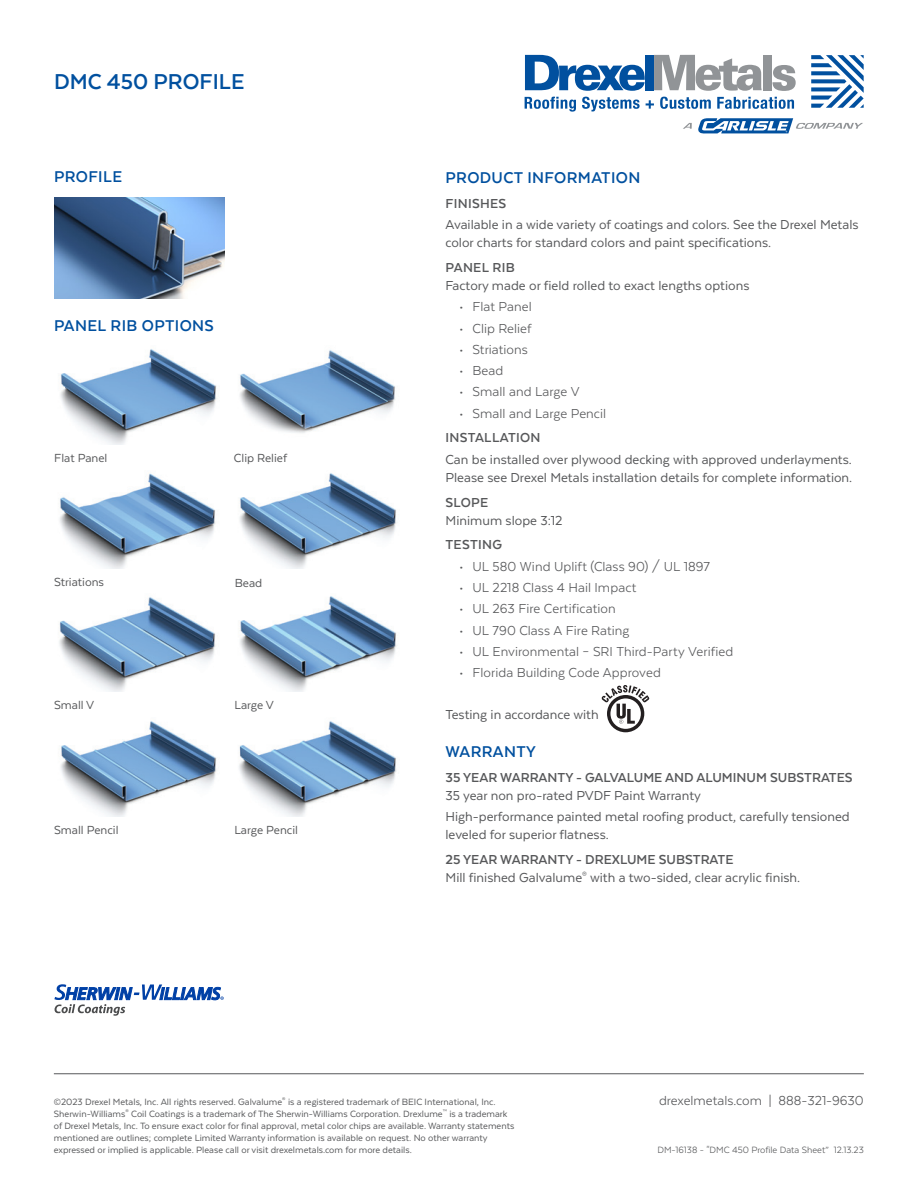
<style>
.page{position:relative;width:918px;height:1188px;background:#fff}
.page>*{position:absolute;margin:0;border:0;box-sizing:border-box;transform-origin:0 0}
.t1{font:700 24.75px "Texta";color:#01509f}
.t2{font:700 18px "Texta";letter-spacing:.02em;color:#01509f}
.t3{font:15px/18px "Texta";color:#57585a}
.t4{font:15px "Texta";color:#57585a}
.t5{font:700 15px/18px "Texta";color:#57585a}
.t6{font:700 15px "Texta";letter-spacing:.02em;color:#57585a}
.t7{font:13.5px "Texta";color:#57585a}
.t8{font:10.5px/12px "Texta";color:#57585a}
.t9{font:10.5px "Texta";color:#57585a}
.s1{font-weight:700}
.s2{font-weight:400}
</style>
<div class="page">
<img style="left:54px;top:198px;width:171px;height:101px">
<img style="left:60px;top:349px;width:157px;height:95px">
<img style="left:240px;top:350px;width:155px;height:83px">
<img style="left:239px;top:473px;width:158px;height:95px">
<img style="left:59px;top:597px;width:157px;height:95px">
<img style="left:240px;top:596px;width:157px;height:96px">
<img style="left:60px;top:721px;width:157px;height:95px">
<img style="left:239px;top:721px;width:158px;height:95px">
<svg style="left:602px;top:685px;width:47px;height:47px"></svg>
<img style="left:60px;top:473px;width:156px;height:95px">
<div style="left:645px;top:55px;width:9px;height:35px;background:#01509f"></div>
<svg style="left:654px;top:55px;width:108px;height:36px"></svg>
<div style="left:763px;top:55px;width:9px;height:35px;background:#919497"></div>
<svg style="left:772px;top:65px;width:24px;height:26px"></svg>
<svg style="left:525px;top:55px;width:120px;height:36px"></svg>
<svg style="left:811px;top:55px;width:53px;height:53px"></svg>
<svg style="left:525px;top:97px;width:51px;height:15px"></svg>
<svg style="left:582px;top:97px;width:58px;height:14px"></svg>
<svg style="left:646px;top:100px;width:8px;height:9px"></svg>
<svg style="left:660px;top:97px;width:51px;height:12px"></svg>
<svg style="left:717px;top:97px;width:77px;height:12px"></svg>
<svg style="left:683px;top:123px;width:9px;height:6px"></svg>
<svg style="left:698px;top:118px;width:165px;height:15px"></svg>
<svg style="left:54px;top:984px;width:170px;height:32px"></svg>
<hr style="left:54px;top:1073px;width:810px;height:1px;background:#57585a">
<p class="t1" style="left:54px;top:69px;width:192px">DMC 450 PROFILE</p>
<p class="t2" style="left:54px;top:168px;width:70px">PROFILE</p>
<p class="t2" style="left:54px;top:316px;width:161px">PANEL RIB OPTIONS</p>
<p class="t7" style="left:54px;top:451px;width:55px">Flat Panel</p>
<p class="t7" style="left:234px;top:451px;width:55px">Clip Relief</p>
<p class="t7" style="left:54px;top:575px;width:52px">Striations</p>
<p class="t7" style="left:235px;top:576px;width:29px">Bead</p>
<p class="t7" style="left:54px;top:698px;width:42px">Small V</p>
<p class="t7" style="left:235px;top:698px;width:41px">Large V</p>
<p class="t7" style="left:54px;top:823px;width:66px">Small Pencil</p>
<p class="t7" style="left:234px;top:823px;width:65px">Large Pencil</p>
<p class="t2" style="left:446px;top:168px;width:196px">PRODUCT INFORMATION</p>
<p class="t6" style="left:446px;top:195px;width:62px">FINISHES</p>
<p class="t3" style="left:446px;top:215px;width:415px">Available in a wide variety of coatings and colors. See the Drexel Metals color charts for standard colors and paint specifications.</p>
<p class="t3" style="left:446px;top:258px;width:305px"><span class="s1">PANEL RIB<br></span>Factory made or field rolled to exact lengths options</p>
<p class="t4" style="left:459px;top:299px;width:74px">• Flat Panel</p>
<p class="t4" style="left:459px;top:320px;width:74px">• Clip Relief</p>
<p class="t4" style="left:459px;top:342px;width:70px">• Striations</p>
<p class="t4" style="left:459px;top:363px;width:46px">• Bead</p>
<p class="t4" style="left:459px;top:384px;width:122px">• Small and Large V</p>
<p class="t4" style="left:459px;top:405px;width:149px">• Small and Large Pencil</p>
<p class="t6" style="left:446px;top:430px;width:97px">INSTALLATION</p>
<p class="t3" style="left:446px;top:450px;width:408px">Can be installed over plywood decking with approved underlayments.<br>Please see Drexel Metals installation details for complete information.</p>
<p class="t3" style="left:446px;top:493px;width:119px"><span class="s1">SLOPE<br></span>Minimum slope 3:12</p>
<p class="t6" style="left:446px;top:537px;width:58px">TESTING</p>
<p class="t4" style="left:459px;top:559px;width:252px">• UL 580 Wind Uplift (Class 90) / UL 1897</p>
<p class="t4" style="left:459px;top:580px;width:179px">• UL 2218 Class 4 Hail Impact</p>
<p class="t4" style="left:459px;top:601px;width:158px">• UL 263 Fire Certification</p>
<p class="t4" style="left:459px;top:622px;width:172px">• UL 790 Class A Fire Rating</p>
<p class="t4" style="left:459px;top:644px;width:276px">• UL Environmental – SRI Third-Party Verified</p>
<p class="t4" style="left:459px;top:665px;width:203px">• Florida Building Code Approved</p>
<p class="t3" style="left:446px;top:705px;width:155px">Testing in accordance with</p>
<p class="t2" style="left:446px;top:742px;width:92px">WARRANTY</p>
<p class="t5" style="left:446px;top:768px;width:409px">35 YEAR WARRANTY - GALVALUME AND ALUMINUM SUBSTRATES<br><span class="s2">35 year non pro-rated PVDF Paint Warranty</span></p>
<p class="t3" style="left:446px;top:807px;width:406px">High-performance painted metal roofing product, carefully tensioned leveled for superior flatness.</p>
<p class="t3" style="left:446px;top:850px;width:356px"><span class="s1">25 YEAR WARRANTY - DREXLUME SUBSTRATE<br></span>Mill finished Galvalume<sup>®</sup> with a two-sided, clear acrylic finish.</p>
<p class="t8" style="left:54px;top:1096px;width:462px">©2023 Drexel Metals, Inc. All rights reserved. Galvalume<sup>®</sup> is a registered trademark of BEIC International, Inc.<br>Sherwin-Williams<sup>®</sup> Coil Coatings is a trademark of The Sherwin-Williams Corporation. Drexlume<sup>™</sup> is a trademark of Drexel Metals, Inc. To ensure exact color for final approval, metal color chips are available. Warranty statements mentioned are outlines; complete Limited Warranty information is available on request. No other warranty expressed or implied is applicable. Please call or visit drexelmetals.com for more details.</p>
<p class="t4" style="left:659px;top:1093px;width:206px">drexelmetals.com | 888-321-9630</p>
<p class="t9" style="left:657px;top:1145px;width:208px">DM-16138 - "DMC 450 Profile Data Sheet” 12.13.23</p>
</div>
